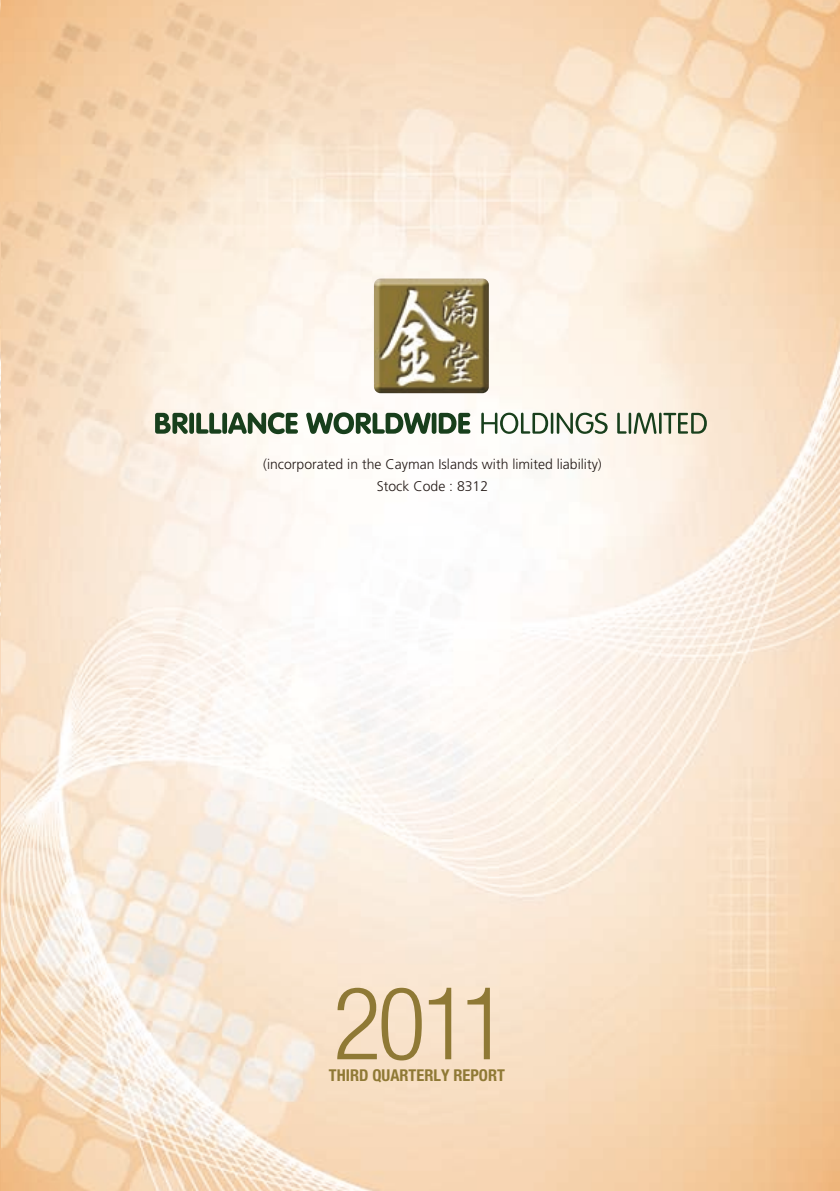
<style>
.page{position:relative;width:840px;height:1191px;background:#fff}
.page>*{position:absolute;margin:0;border:0;box-sizing:border-box;transform-origin:0 0}
.t1{font:300 condensed 101px "Helvetica Neue LT Std";color:#8f7935}
.t2{font:700 condensed 16.4px "Helvetica Neue LT Std";color:#8f7935}
.t3{font:300 14px/22px "Frutiger LT Std";color:#231916;text-align:center}
</style>
<div class="page">
<img style="left:0;top:0;width:839px;height:1191px">
<svg style="left:155px;top:413px;width:33px;height:21px"></svg>
<div style="left:189px;top:413px;width:5px;height:21px;background:#183f1c;border-radius:2px"></div>
<svg style="left:196px;top:413px;width:25px;height:21px"></svg>
<div style="left:222px;top:413px;width:5px;height:21px;background:#183f1c;border-radius:2px"></div>
<svg style="left:228px;top:412px;width:70px;height:22px"></svg>
<svg style="left:306px;top:412px;width:124px;height:22px"></svg>
<div style="left:431px;top:413px;width:5px;height:21px;background:#183f1c;border-radius:2px"></div>
<svg style="left:438px;top:413px;width:32px;height:21px"></svg>
<svg style="left:481px;top:413px;width:67px;height:21px"></svg>
<hr style="left:550px;top:413px;width:3px;height:21px;background:#183f1c">
<svg style="left:556px;top:413px;width:51px;height:21px"></svg>
<svg style="left:617px;top:413px;width:9px;height:21px"></svg>
<hr style="left:628px;top:413px;width:3px;height:21px;background:#183f1c">
<svg style="left:633px;top:413px;width:23px;height:21px"></svg>
<hr style="left:658px;top:413px;width:3px;height:21px;background:#183f1c">
<svg style="left:663px;top:413px;width:43px;height:21px"></svg>
<img style="left:374px;top:278px;width:114px;height:115px">
<p class="t3" style="left:263px;top:453px;width:340px">(incorporated in the Cayman Islands with limited liability)<br>Stock Code : 8312</p>
<h1 class="t1" style="left:332px;top:965px;width:178px">2011</h1>
<p class="t2" style="left:329px;top:1065px;width:177px">THIRD QUARTERLY REPORT</p>
</div>
